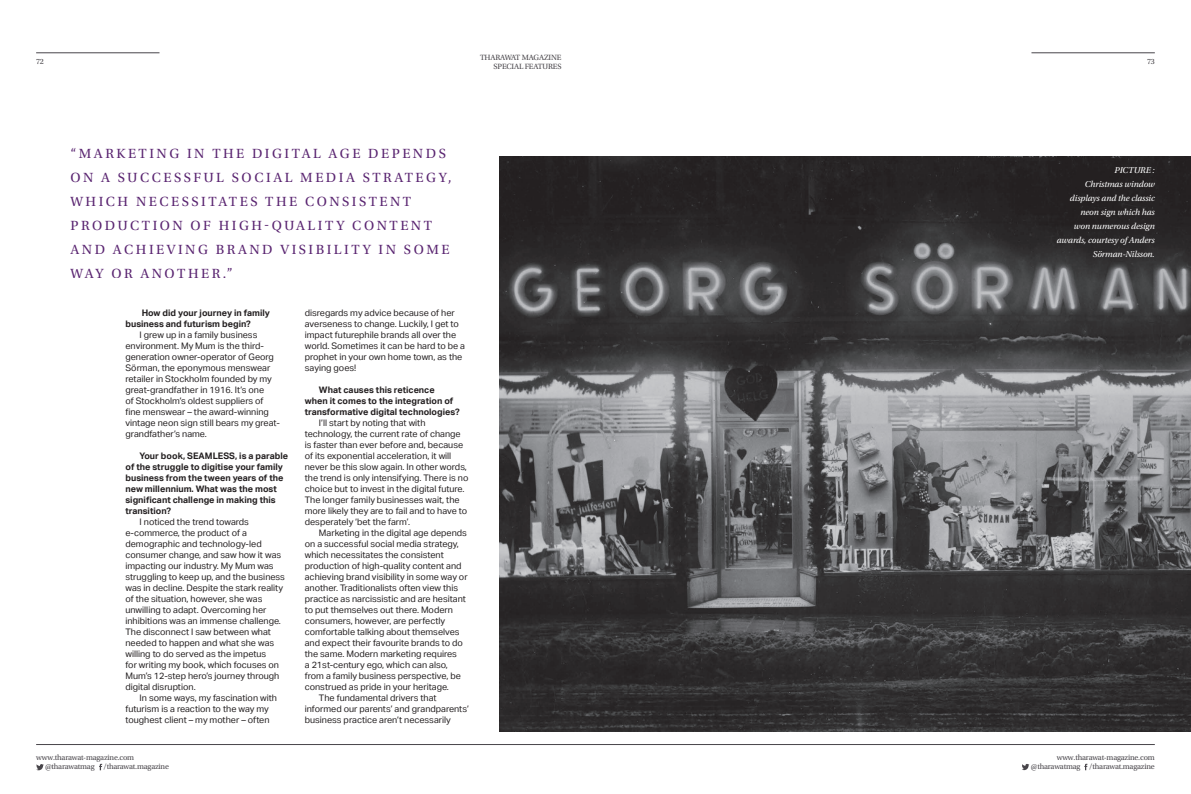
<style>
.page{position:relative;width:1191px;height:794px;background:#fff}
.page>*{position:absolute;margin:0;border:0;box-sizing:border-box;transform-origin:0 0}
.t1{font:14px/24px "Utopia Std";letter-spacing:.18em;color:#5a2571}
.Body_Std{font:9px/11px "Aktiv Grotesk";color:#231f20}
.Body_Std-2{font:700 9px/11px "Aktiv Grotesk";color:#231f20}
.t2{font:italic 9px/14px "Utopia Std";letter-spacing:-.01em;color:#fff;text-align:right}
.t3{font:8px/9.6px "Utopia Std";letter-spacing:-.02em;color:#48454a;text-align:right}
</style>
<div class="page">
<img style="left:500px;top:156px;width:691px;height:575px">
<hr style="left:1031px;top:52px;width:123px;height:1px;background:#48454a">
<svg style="left:1084px;top:763px;width:3px;height:7px"></svg>
<svg style="left:1022px;top:764px;width:7px;height:6px"></svg>
<hr style="left:36px;top:52px;width:123px;height:1px;background:#48454a">
<svg style="left:99px;top:764px;width:3px;height:6px"></svg>
<svg style="left:36px;top:764px;width:8px;height:6px"></svg>
<hr style="left:36px;top:744px;width:1118px;height:1px;background:#48454a">
<p class="t3" style="left:36px;top:56px;width:9px">72</p>
<p class="t3" style="left:480px;top:52px;width:83px">THARAWAT MAGAZINE</p>
<p class="t3" style="left:493px;top:62px;width:69px">SPECIAL FEATURES</p>
<h1 class="t1" style="left:70px;top:141px;width:382px">“MARKETING IN THE DIGITAL AGE DEPENDS ON A SUCCESSFUL SOCIAL MEDIA STRATEGY, WHICH NECESSITATES THE CONSISTENT PRODUCTION OF HIGH-QUALITY CONTENT AND ACHIEVING BRAND VISIBILITY IN SOME WAY OR ANOTHER.”</h1>
<p class="Body_Std-2" style="left:125px;top:307px;width:146px;text-indent:16px">How did your journey in family business and futurism begin?</p>
<p class="Body_Std" style="left:125px;top:329px;width:156px;text-indent:14px">I grew up in a family business environment. My Mum is the third&shy;generation owner-operator of Georg Sörman, the eponymous menswear retailer in Stockholm founded by my great-grandfather in 1916. It’s one<br>of Stockholm’s oldest suppliers of fine menswear – the award-winning vintage neon sign still bears my great&shy;grandfather’s name.</p>
<p class="Body_Std-2" style="left:125px;top:450px;width:164px;text-indent:14px">Your book, SEAMLESS, is a parable of the struggle to digitise your family business from the tween years of the new millennium. What was the most significant challenge in making this transition?</p>
<p class="Body_Std" style="left:125px;top:516px;width:161px;text-indent:14px">I noticed the trend towards e-commerce, the product of a demographic and technology-led consumer change, and saw how it was impacting our industry. My Mum was struggling to keep up, and the business was in decline. Despite the stark reality of the situation, however, she was unwilling to adapt. Overcoming her inhibitions was an immense challenge.<br>The disconnect I saw between what needed to happen and what she was willing to do served as the impetus<br>for writing my book, which focuses on Mum’s 12-step hero’s journey through digital disruption.</p>
<p class="Body_Std" style="left:125px;top:692px;width:153px;text-indent:14px">In some ways, my fascination with futurism is a reaction to the way my toughest client – my mother – often</p>
<p class="t3" style="left:36px;top:752px;width:100px">www.tharawat-magazine.com</p>
<p class="t3" style="left:45px;top:762px;width:125px">@tharawatmag /tharawat.magazine</p>
<p class="Body_Std" style="left:305px;top:307px;width:162px">disregards my advice because of her averseness to change. Luckily, I get to impact futurephile brands all over the world. Sometimes it can be hard to be a prophet in your own home town, as the saying goes!</p>
<p class="Body_Std-2" style="left:305px;top:384px;width:156px;text-indent:14px">What causes this reticence when it comes to the integration of transformative digital technologies?</p>
<p class="Body_Std" style="left:305px;top:417px;width:165px;text-indent:14px">I’ll start by noting that with technology, the current rate of change is faster than ever before and, because of its exponential acceleration, it will never be this slow again. In other words, the trend is only intensifying. There is no choice but to invest in the digital future.<br>The longer family businesses wait, the more likely they are to fail and to have to desperately ‘bet the farm’.</p>
<p class="Body_Std" style="left:305px;top:527px;width:164px;text-indent:14px">Marketing in the digital age depends on a successful social media strategy, which necessitates the consistent production of high-quality content and achieving brand visibility in some way or another. Traditionalists often view this practice as narcissistic and are hesitant to put themselves out there. Modern consumers, however, are perfectly comfortable talking about themselves and expect their favourite brands to do the same. Modern marketing requires<br>a 21st-century ego, which can also, from a family business perspective, be construed as pride in your heritage.</p>
<p class="Body_Std" style="left:305px;top:692px;width:166px;text-indent:14px">The fundamental drivers that informed our parents’ and grandparents’ business practice aren’t necessarily</p>
<p class="t3" style="left:1147px;top:56px;width:9px">73</p>
<p class="t2" style="left:1114px;top:163px;width:42px">PICTURE :</p>
<p class="t2" style="left:1056px;top:177px;width:99px">Christmas window displays and the classic neon sign which has<br>won numerous design awards, courtesy of Anders<br>Sörman-Nilsson.</p>
<p class="t3" style="left:1030px;top:752px;width:125px">www.tharawat-magazine.com @tharawatmag /tharawat.magazine</p>
</div>
